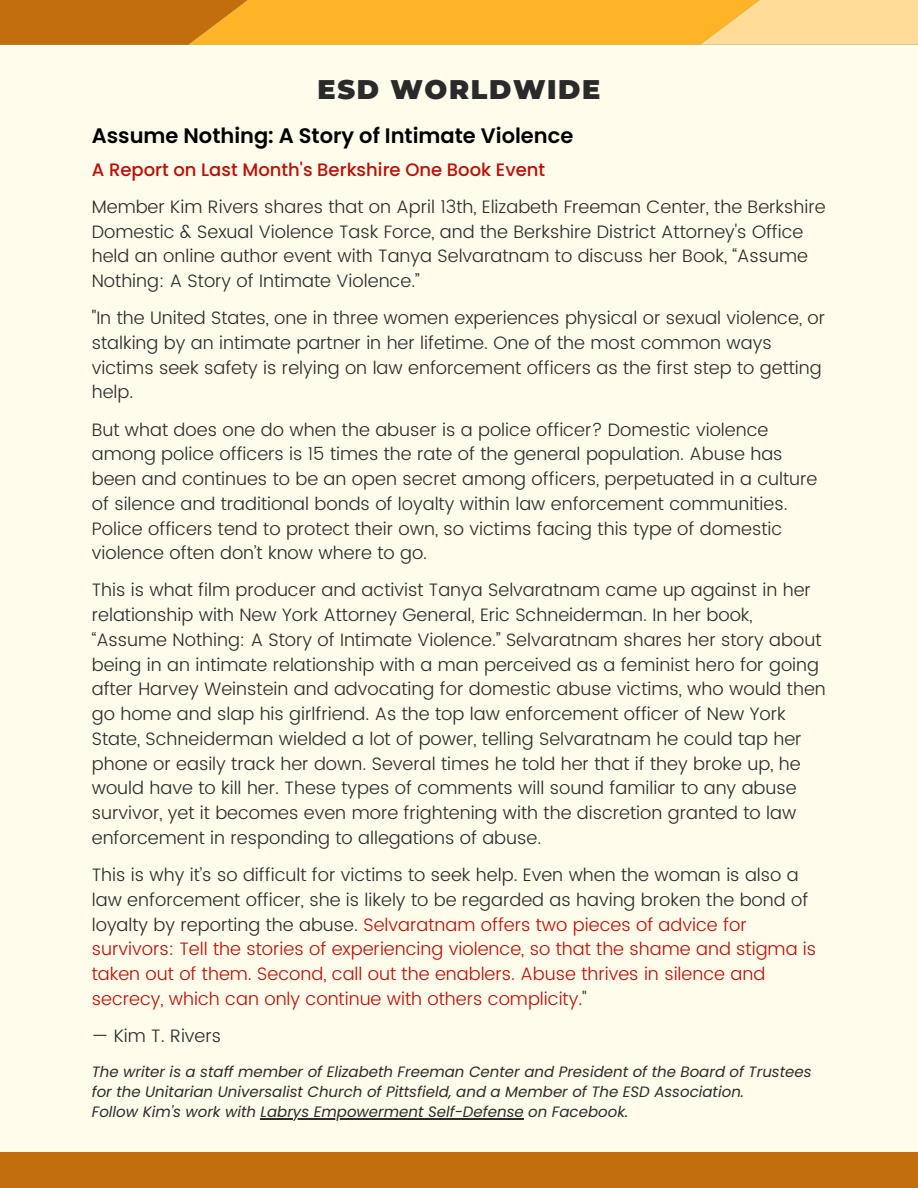
<style>
.page{position:relative;width:918px;height:1188px;background:#fffcec}
.page>*{position:absolute;margin:0;border:0;box-sizing:border-box;transform-origin:0 0}
.t1{font:900 27px "Montserrat";letter-spacing:.06em;color:#2a2a2a}
.t2{font:600 21px "Poppins";color:#000}
.t3{font:300 18px/24.8px "Poppins";color:#2c2b2b}
.t4{font:300 18px/24.8px "Poppins";color:#bf0e04}
.t5{font:500 18px "Poppins";color:#bf0e04}
.t6{font:italic 15px/20.2px "Poppins";color:#2c2b2b}
.s1{color:#2c2b2b}
</style>
<div class="page">
<div style="left:0;top:1153px;width:918px;height:35px;background:#c06f0c"></div>
<svg style="left:0;top:0;width:918px;height:45px;background:#eeab38"></svg>
<hr style="left:261px;top:1118px;width:263px;height:2px;background:#2c2b2b">
<h1 class="t1" style="left:318px;top:73px;width:284px">ESD WORLDWIDE</h1>
<p class="t2" style="left:92px;top:121px;width:483px">Assume Nothing: A Story of Intimate Violence</p>
<p class="t5" style="left:92px;top:157px;width:455px">A Report on Last Month's Berkshire One Book Event</p>
<p class="t3" style="left:92px;top:194px;width:735px">Member Kim Rivers shares that on April 13th, Elizabeth Freeman Center, the Berkshire Domestic &amp; Sexual Violence Task Force, and the Berkshire District Attorney's Office held an online author event with Tanya Selvaratnam to discuss her Book, “Assume Nothing: A Story of Intimate Violence.”</p>
<p class="t3" style="left:92px;top:306px;width:735px">"In the United States, one in three women experiences physical or sexual violence, or stalking by an intimate partner in her lifetime. One of the most common ways victims seek safety is relying on law enforcement officers as the first step to getting help.</p>
<p class="t3" style="left:92px;top:417px;width:727px">But what does one do when the abuser is a police officer? Domestic violence among police officers is 15 times the rate of the general population. Abuse has been and continues to be an open secret among officers, perpetuated in a culture of silence and traditional bonds of loyalty within law enforcement communities.<br>Police officers tend to protect their own, so victims facing this type of domestic violence often don’t know where to go.</p>
<p class="t3" style="left:92px;top:578px;width:736px">This is what film producer and activist Tanya Selvaratnam came up against in her relationship with New York Attorney General, Eric Schneiderman. In her book, “Assume Nothing: A Story of Intimate Violence.” Selvaratnam shares her story about being in an intimate relationship with a man perceived as a feminist hero for going after Harvey Weinstein and advocating for domestic abuse victims, who would then go home and slap his girlfriend. As the top law enforcement officer of New York State, Schneiderman wielded a lot of power, telling Selvaratnam he could tap her phone or easily track her down. Several times he told her that if they broke up, he would have to kill her. These types of comments will sound familiar to any abuse survivor, yet it becomes even more frightening with the discretion granted to law enforcement in responding to allegations of abuse.</p>
<p class="t4" style="left:92px;top:863px;width:726px"><span class="s1">This is why it’s so difficult for victims to seek help. Even when the woman is also a law enforcement officer, she is likely to be regarded as having broken the bond of loyalty by reporting the abuse.</span> Selvaratnam offers two pieces of advice for survivors: Tell the stories of experiencing violence, so that the shame and stigma is taken out of them. Second, call out the enablers. Abuse thrives in silence and secrecy, which can only continue with others complicity.<span class="s1">"</span></p>
<p class="t3" style="left:92px;top:1023px;width:131px">— Kim T. Rivers</p>
<p class="t6" style="left:92px;top:1061px;width:721px">The writer is a staff member of Elizabeth Freeman Center and President of the Board of Trustees for the Unitarian Universalist Church of Pittsfield, and a Member of The ESD Association.<br>Follow Kim's work with Labrys Empowerment Self-Defense on Facebook.</p>
</div>
